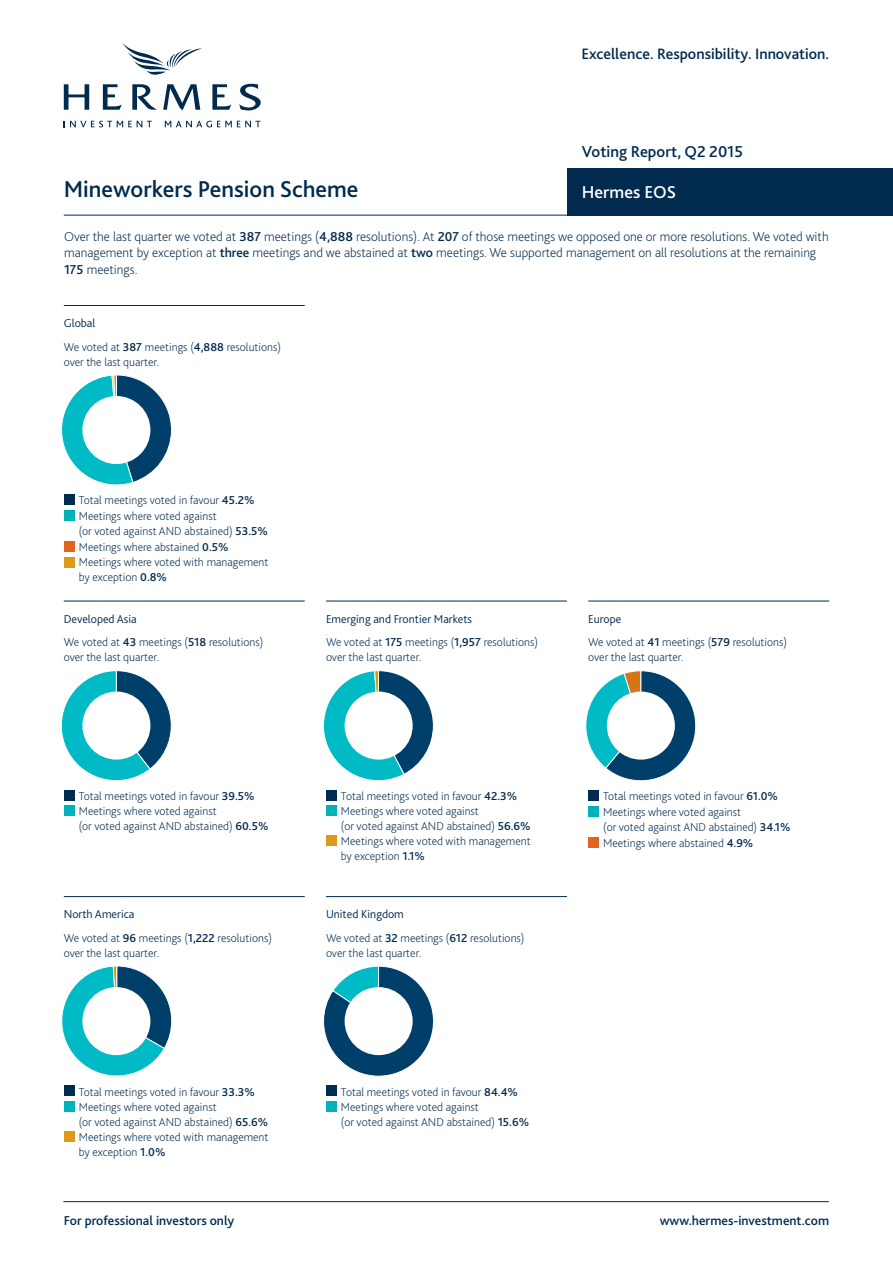
<style>
.page{position:relative;width:893px;height:1263px;background:#fff}
.page>*{position:absolute;margin:0;border:0;box-sizing:border-box;transform-origin:0 0}
.t1{font:500 24px "Bliss 2";color:#002a4e}
.t2{font:500 18px "Bliss 2";color:#fff}
.t3{font:500 16.5px "Bliss 2";color:#002a4e}
.t4{font:500 15.75px "Bliss 2";color:#002a4e}
.t5{font:200 13.5px/16.5px "Bliss 2";color:#002a4e}
.t6{font:500 13.5px "Bliss 2";color:#002a4e}
.t7{font:200 12px/15.5px "Bliss 2";color:#002a4e}
.s1{font-weight:500}
.s2{font-weight:300}
</style>
<div class="page">
<svg style="left:64px;top:84px;width:25px;height:26px"></svg>
<svg style="left:103px;top:84px;width:19px;height:26px"></svg>
<svg style="left:212px;top:84px;width:19px;height:26px"></svg>
<svg style="left:132px;top:84px;width:25px;height:26px"></svg>
<svg style="left:163px;top:84px;width:37px;height:26px"></svg>
<svg style="left:239px;top:84px;width:22px;height:26px"></svg>
<svg style="left:64px;top:121px;width:88px;height:6px"></svg>
<svg style="left:165px;top:121px;width:96px;height:6px"></svg>
<svg style="left:122px;top:42px;width:80px;height:33px"></svg>
<hr style="left:64px;top:215px;width:829px;height:1px;background:#002a4e">
<div style="left:567px;top:168px;width:326px;height:47px;background:#002a4e"></div>
<hr style="left:63px;top:1201px;width:766px;height:1px;background:#231f20">
<hr style="left:64px;top:305px;width:241px;height:1px;background:#002a4e">
<hr style="left:588px;top:601px;width:241px;height:1px;background:#002a4e">
<div style="left:588px;top:790px;width:11px;height:11px;background:#002a4e"></div>
<div style="left:588px;top:806px;width:11px;height:10px;background:#00b3ba"></div>
<div style="left:588px;top:837px;width:11px;height:10px;background:#e0651f"></div>
<div style="left:64px;top:494px;width:10px;height:11px;background:#002a4e"></div>
<div style="left:64px;top:510px;width:10px;height:10px;background:#00b3ba"></div>
<div style="left:64px;top:541px;width:10px;height:10px;background:#e0651f"></div>
<div style="left:64px;top:557px;width:10px;height:10px;background:#de981a"></div>
<div style="left:64px;top:1086px;width:10px;height:10px;background:#002a4e"></div>
<div style="left:64px;top:1101px;width:10px;height:11px;background:#00b3ba"></div>
<div style="left:64px;top:1131px;width:10px;height:11px;background:#de981a"></div>
<div style="left:64px;top:790px;width:10px;height:10px;background:#002a4e"></div>
<div style="left:64px;top:805px;width:10px;height:11px;background:#00b3ba"></div>
<div style="left:326px;top:1086px;width:10px;height:10px;background:#002a4e"></div>
<div style="left:326px;top:1101px;width:10px;height:11px;background:#00b3ba"></div>
<div style="left:326px;top:790px;width:10px;height:10px;background:#002a4e"></div>
<div style="left:326px;top:805px;width:10px;height:11px;background:#00b3ba"></div>
<div style="left:326px;top:835px;width:10px;height:11px;background:#de981a"></div>
<hr style="left:64px;top:601px;width:241px;height:1px;background:#002a4e">
<hr style="left:64px;top:896px;width:241px;height:1px;background:#002a4e">
<hr style="left:326px;top:601px;width:241px;height:1px;background:#002a4e">
<hr style="left:326px;top:896px;width:241px;height:1px;background:#002a4e">
<svg style="left:61px;top:375px;width:111px;height:110px"></svg>
<svg style="left:585px;top:670px;width:111px;height:111px"></svg>
<svg style="left:61px;top:670px;width:111px;height:111px"></svg>
<svg style="left:61px;top:966px;width:111px;height:110px"></svg>
<svg style="left:323px;top:670px;width:111px;height:111px"></svg>
<svg style="left:323px;top:966px;width:111px;height:110px"></svg>
<div style="left:82px;top:396px;width:68px;height:68px;background:#fff;border-radius:50%"></div>
<div style="left:82px;top:691px;width:68px;height:69px;background:#fff;border-radius:50%"></div>
<div style="left:82px;top:987px;width:68px;height:68px;background:#fff;border-radius:50%"></div>
<div style="left:345px;top:691px;width:68px;height:69px;background:#fff;border-radius:50%"></div>
<div style="left:345px;top:987px;width:68px;height:68px;background:#fff;border-radius:50%"></div>
<div style="left:607px;top:691px;width:68px;height:69px;background:#fff;border-radius:50%"></div>
<h3 class="t4" style="left:581px;top:44px;width:249px">Excellence. Responsibility. Innovation.</h3>
<h3 class="t3" style="left:582px;top:142px;width:163px">Voting Report, Q2 2015</h3>
<h2 class="t2" style="left:582px;top:180px;width:96px">Hermes EOS</h2>
<p class="t5" style="left:64px;top:228px;width:766px">Over the last quarter we voted at <span class="s1">387</span> meetings (<span class="s1">4,888</span> resolutions). At <span class="s1">207</span> of those meetings we opposed one or more resolutions. We voted with management by exception at <span class="s1">three</span> meetings and we abstained at <span class="s1">two</span> meetings. We supported management on all resolutions at the remaining<br><span class="s1">175</span> meetings.</p>
<h1 class="t1" style="left:64px;top:174px;width:296px">Mineworkers Pension Scheme</h1>
<p class="t7" style="left:64px;top:311px;width:219px;line-height:23.5px"><span class="s2">Global<br></span>We voted at <span class="s1">387</span> meetings (<span class="s1">4,888</span> resolutions)</p>
<p class="t7" style="left:64px;top:354px;width:97px">over the last quarter.</p>
<p class="t7" style="left:79px;top:492px;width:191px">Total meetings voted in favour <span class="s1">45.2%<br></span>Meetings where voted against<br>(or voted against AND abstained) <span class="s1">53.5%<br></span>Meetings where abstained <span class="s1">0.5%<br></span>Meetings where voted with management by exception <span class="s1">0.8%</span></p>
<p class="t7" style="left:64px;top:607px;width:201px;line-height:23.5px"><span class="s2">Developed Asia<br></span>We voted at <span class="s1">43</span> meetings (<span class="s1">518</span> resolutions)</p>
<p class="t7" style="left:64px;top:649px;width:97px">over the last quarter.</p>
<p class="t7" style="left:79px;top:788px;width:191px">Total meetings voted in favour <span class="s1">39.5%<br></span>Meetings where voted against<br>(or voted against AND abstained) <span class="s1">60.5%</span></p>
<p class="t7" style="left:64px;top:902px;width:210px;line-height:23.5px"><span class="s2">North America<br></span>We voted at <span class="s1">96</span> meetings (<span class="s1">1,222</span> resolutions)</p>
<p class="t7" style="left:64px;top:945px;width:97px">over the last quarter.</p>
<p class="t7" style="left:79px;top:1084px;width:191px">Total meetings voted in favour <span class="s1">33.3%<br></span>Meetings where voted against<br>(or voted against AND abstained) <span class="s1">65.6%<br></span>Meetings where voted with management by exception <span class="s1">1.0%</span></p>
<p class="t7" style="left:326px;top:607px;width:214px;line-height:23.5px"><span class="s2">Emerging and Frontier Markets<br></span>We voted at <span class="s1">175</span> meetings (<span class="s1">1,957</span> resolutions)</p>
<p class="t7" style="left:326px;top:649px;width:97px">over the last quarter.</p>
<p class="t7" style="left:341px;top:788px;width:191px">Total meetings voted in favour <span class="s1">42.3%<br></span>Meetings where voted against<br>(or voted against AND abstained) <span class="s1">56.6%<br></span>Meetings where voted with management by exception <span class="s1">1.1%</span></p>
<p class="t7" style="left:326px;top:902px;width:200px;line-height:23.5px"><span class="s2">United Kingdom<br></span>We voted at <span class="s1">32</span> meetings (<span class="s1">612</span> resolutions)</p>
<p class="t7" style="left:326px;top:945px;width:97px">over the last quarter.</p>
<p class="t7" style="left:341px;top:1084px;width:190px">Total meetings voted in favour <span class="s1">84.4%<br></span>Meetings where voted against<br>(or voted against AND abstained) <span class="s1">15.6%</span></p>
<p class="t7" style="left:588px;top:607px;width:200px;line-height:23.5px"><span class="s2">Europe<br></span>We voted at <span class="s1">41</span> meetings (<span class="s1">579</span> resolutions)</p>
<p class="t7" style="left:588px;top:649px;width:97px">over the last quarter.</p>
<p class="t7" style="left:603px;top:788px;width:189px">Total meetings voted in favour <span class="s1">61.0% </span>Meetings where voted against<br>(or voted against AND abstained) <span class="s1">34.1% </span>Meetings where abstained <span class="s1">4.9%</span></p>
<p class="t6" style="left:64px;top:1212px;width:172px">For professional investors only</p>
<p class="t6" style="left:660px;top:1212px;width:171px">www.hermes-investment.com</p>
</div>
